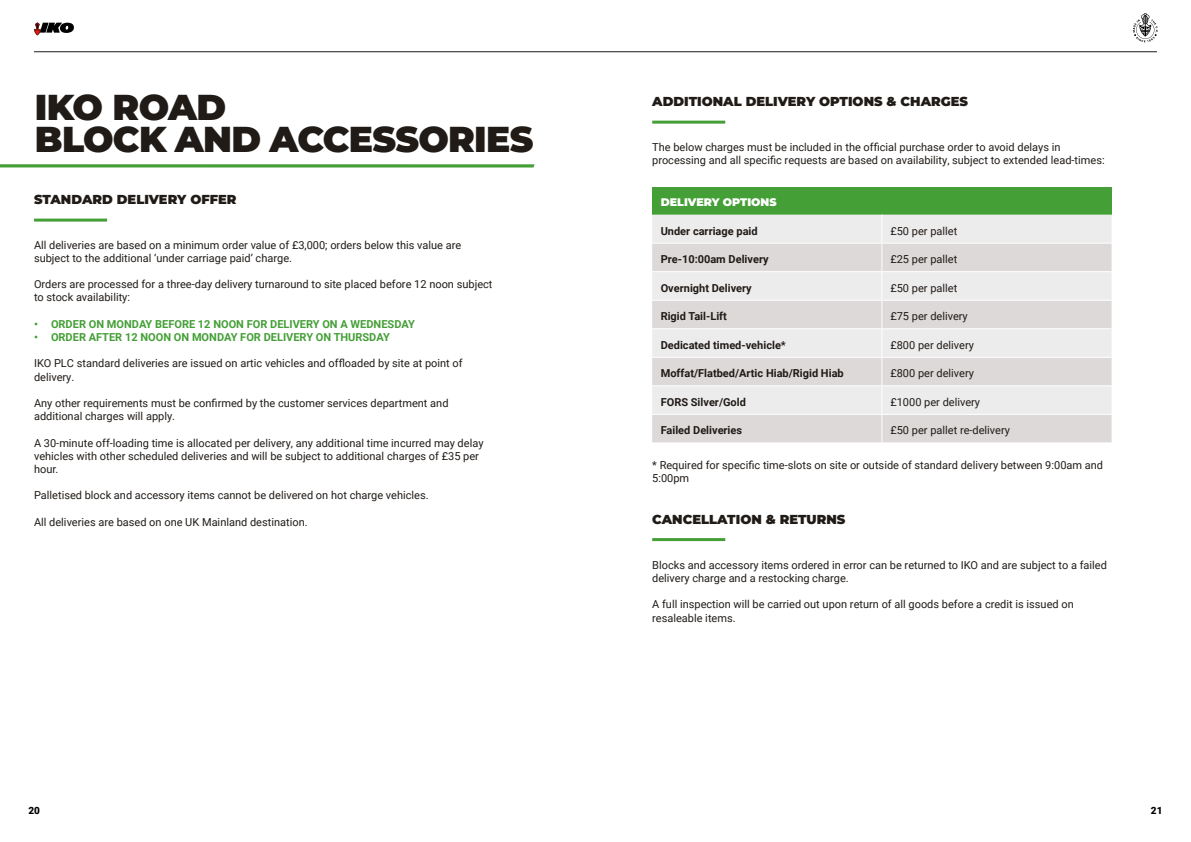
<style>
.page{position:relative;width:1191px;height:842px;background:#fff}
.page>*{position:absolute;margin:0;border:0;box-sizing:border-box;transform-origin:0 0}
.t1{font:900 36px/32px "Montserrat";letter-spacing:-.02em;color:#201b17}
.t2{font:900 13px "Montserrat";color:#201b17}
.t3{font:11px/13.2px "Roboto";color:#201b17}
.t4{font:700 11px "Roboto";color:#201b17}
.t5{font:700 11px "Roboto";color:#449f36}
.t6{font:900 11px "Montserrat";color:#fff}
.t7{font:900 10px "Roboto";color:#000}
</style>
<div class="page">
<svg style="left:34px;top:22px;width:40px;height:13px"></svg>
<hr style="left:34px;top:52px;width:1123px;height:1px;background:#201b17">
<svg style="left:1132px;top:13px;width:25px;height:29px"></svg>
<svg style="left:0;top:164px;width:534px;height:4px;background:#69b25e"></svg>
<hr style="left:34px;top:219px;width:73px;height:3px;background:#449f36">
<hr style="left:652px;top:121px;width:73px;height:3px;background:#449f36">
<hr style="left:652px;top:538px;width:73px;height:3px;background:#449f36">
<div style="left:652px;top:187px;width:459px;height:28px;background:#449f36"></div>
<div style="left:652px;top:215px;width:459px;height:28px;background:#edecec"></div>
<svg style="left:652px;top:244px;width:459px;height:198px;background:#e3e1e0"></svg>
<hr style="left:652px;top:271px;width:230px;height:1px;background:#fff">
<hr style="left:882px;top:271px;width:229px;height:1px;background:#fff">
<hr style="left:652px;top:300px;width:230px;height:1px;background:#fff">
<hr style="left:882px;top:300px;width:229px;height:1px;background:#fff">
<hr style="left:652px;top:328px;width:230px;height:1px;background:#fff">
<hr style="left:882px;top:328px;width:229px;height:1px;background:#fff">
<hr style="left:652px;top:357px;width:230px;height:1px;background:#fff">
<hr style="left:882px;top:357px;width:229px;height:1px;background:#fff">
<hr style="left:652px;top:385px;width:230px;height:1px;background:#fff">
<hr style="left:882px;top:385px;width:229px;height:1px;background:#fff">
<hr style="left:652px;top:414px;width:230px;height:1px;background:#fff">
<hr style="left:882px;top:414px;width:229px;height:1px;background:#fff">
<svg style="left:881px;top:215px;width:1px;height:227px"></svg>
<h1 class="t1" style="left:35px;top:89px;width:500px">IKO ROAD<br>BLOCK AND ACCESSORIES</h1>
<p class="t2" style="left:34px;top:190px;width:204px">STANDARD DELIVERY OFFER</p>
<p class="t3" style="left:34px;top:238px;width:429px">All deliveries are based on a minimum order value of £3,000; orders below this value are subject to the additional ‘under carriage paid’ charge.</p>
<p class="t3" style="left:34px;top:277px;width:460px">Orders are processed for a three-day delivery turnaround to site placed before 12 noon subject to stock availability:</p>
<p class="t5" style="left:34px;top:316px;width:382px">• ORDER ON MONDAY BEFORE 12 NOON FOR DELIVERY ON A WEDNESDAY</p>
<p class="t5" style="left:34px;top:329px;width:357px">• ORDER AFTER 12 NOON ON MONDAY FOR DELIVERY ON THURSDAY</p>
<p class="t3" style="left:34px;top:356px;width:430px">IKO PLC standard deliveries are issued on artic vehicles and offloaded by site at point of delivery.</p>
<p class="t3" style="left:34px;top:396px;width:416px">Any other requirements must be confirmed by the customer services department and additional charges will apply.</p>
<p class="t3" style="left:34px;top:436px;width:451px">A 30-minute off-loading time is allocated per delivery, any additional time incurred may delay vehicles with other scheduled deliveries and will be subject to additional charges of £35 per hour.</p>
<p class="t3" style="left:34px;top:488px;width:396px">Palletised block and accessory items cannot be delivered on hot charge vehicles.</p>
<p class="t3" style="left:34px;top:515px;width:275px">All deliveries are based on one UK Mainland destination.</p>
<p class="t2" style="left:652px;top:92px;width:317px">ADDITIONAL DELIVERY OPTIONS &amp; CHARGES</p>
<p class="t3" style="left:652px;top:140px;width:454px">The below charges must be included in the official purchase order to avoid delays in processing and all specific requests are based on availability, subject to extended lead-times:</p>
<p class="t6" style="left:660px;top:194px;width:117px">DELIVERY OPTIONS</p>
<p class="t4" style="left:660px;top:223px;width:98px">Under carriage paid</p>
<p class="t3" style="left:890px;top:224px;width:68px">£50 per pallet</p>
<p class="t4" style="left:660px;top:252px;width:109px">Pre-10:00am Delivery</p>
<p class="t3" style="left:890px;top:252px;width:68px">£25 per pallet</p>
<p class="t4" style="left:660px;top:280px;width:93px">Overnight Delivery</p>
<p class="t3" style="left:890px;top:281px;width:68px">£50 per pallet</p>
<p class="t4" style="left:660px;top:309px;width:68px">Rigid Tail-Lift</p>
<p class="t3" style="left:890px;top:309px;width:79px">£75 per delivery</p>
<p class="t4" style="left:660px;top:337px;width:127px">Dedicated timed-vehicle*</p>
<p class="t3" style="left:890px;top:338px;width:85px">£800 per delivery</p>
<p class="t4" style="left:660px;top:366px;width:184px">Moffat/Flatbed/Artic Hiab/Rigid Hiab</p>
<p class="t3" style="left:890px;top:366px;width:85px">£800 per delivery</p>
<p class="t4" style="left:660px;top:394px;width:87px">FORS Silver/Gold</p>
<p class="t3" style="left:890px;top:395px;width:91px">£1000 per delivery</p>
<p class="t4" style="left:660px;top:423px;width:83px">Failed Deliveries</p>
<p class="t3" style="left:890px;top:423px;width:121px">£50 per pallet re-delivery</p>
<p class="t3" style="left:652px;top:458px;width:452px">* Required for specific time-slots on site or outside of standard delivery between 9:00am and<br>5:00pm</p>
<p class="t2" style="left:652px;top:510px;width:195px">CANCELLATION &amp; RETURNS</p>
<p class="t3" style="left:652px;top:558px;width:456px">Blocks and accessory items ordered in error can be returned to IKO and are subject to a failed delivery charge and a restocking charge.</p>
<p class="t3" style="left:652px;top:597px;width:423px">A full inspection will be carried out upon return of all goods before a credit is issued on resaleable items.</p>
<p class="t7" style="left:28px;top:803px;width:13px">20</p>
<p class="t7" style="left:1150px;top:803px;width:13px">21</p>
</div>
